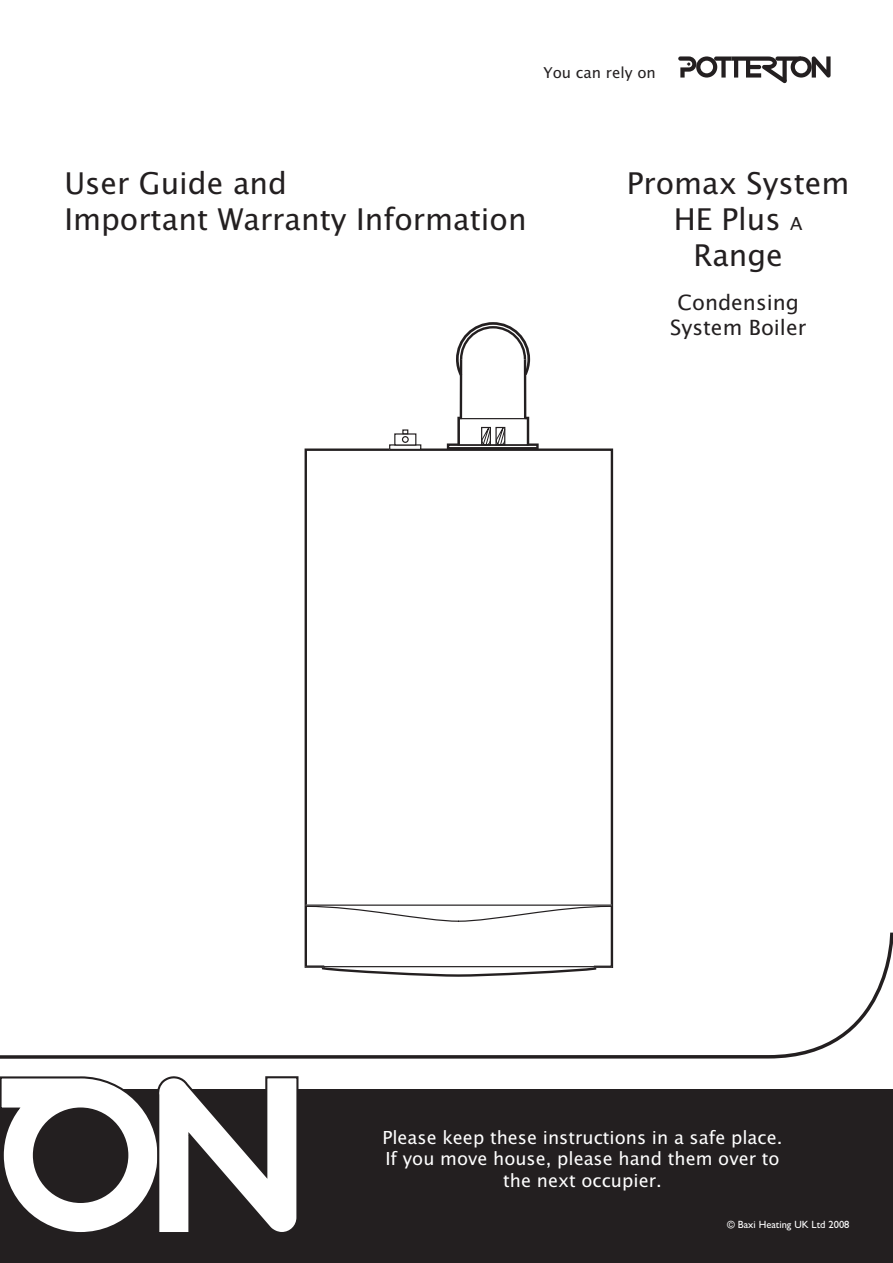
<style>
.page{position:relative;width:893px;height:1263px;background:#fff}
.page>*{position:absolute;margin:0;border:0;box-sizing:border-box;transform-origin:0 0}
.t1{font:30px/36px "Lucida Sans";color:#231f20}
.t2{font:21px/25.3px "Lucida Sans";color:#231f20;text-align:center}
.t3{font:18px/21.6px "Lucida Sans";color:#fff;text-align:center}
.t4{font:15px "Lucida Sans";color:#231f20}
.t5{font:10.5px "Gill Sans";color:#fff}
.s1{font-size:18px}
</style>
<div class="page">
<div style="left:0;top:1090px;width:893px;height:173px;background:#231f20"></div>
<svg style="left:678px;top:56px;width:153px;height:27px"></svg>
<svg style="left:305px;top:447px;width:308px;height:485px"></svg>
<svg style="left:305px;top:905px;width:307px;height:17px"></svg>
<hr style="left:306px;top:904px;width:306px;height:2px;background:#231f20">
<div style="left:447px;top:443px;width:92px;height:6px;border:2px solid #231f20"></div>
<hr style="left:460px;top:359px;width:2px;height:60px;background:#231f20">
<hr style="left:524px;top:359px;width:2px;height:60px;background:#231f20">
<svg style="left:456px;top:322px;width:75px;height:57px"></svg>
<svg style="left:456px;top:415px;width:74px;height:33px"></svg>
<hr style="left:390px;top:445px;width:31px;height:4px;background:#fff">
<div style="left:389px;top:444px;width:32px;height:6px;border:1px solid #231f20"></div>
<div style="left:394px;top:433px;width:22px;height:13px;border:1px solid #231f20"></div>
<svg style="left:402px;top:429px;width:6px;height:13px"></svg>
<div style="left:402px;top:436px;width:7px;height:7px;border:1px solid #231f20;border-radius:50%"></div>
<svg style="left:0;top:1076px;width:298px;height:156px"></svg>
<svg style="left:1px;top:932px;width:891px;height:127px"></svg>
<p class="t4" style="left:543px;top:66px;width:114px">You can rely on</p>
<h1 class="t1" style="left:64px;top:167px;width:464px">User Guide and<br>Important Warranty Information</h1>
<h1 class="t1" style="left:627px;top:167px;width:224px;text-align:center">Promax System<br>HE Plus <span class="s1">A<br></span>Range</h1>
<p class="t2" style="left:670px;top:291px;width:138px">Condensing<br>System Boiler</p>
<p class="t3" style="left:382px;top:1128px;width:402px">Please keep these instructions in a safe place.<br>If you move house, please hand them over to the next occupier.</p>
<p class="t5" style="left:727px;top:1220px;width:124px">© Baxi Heating UK Ltd 2008</p>
</div>
